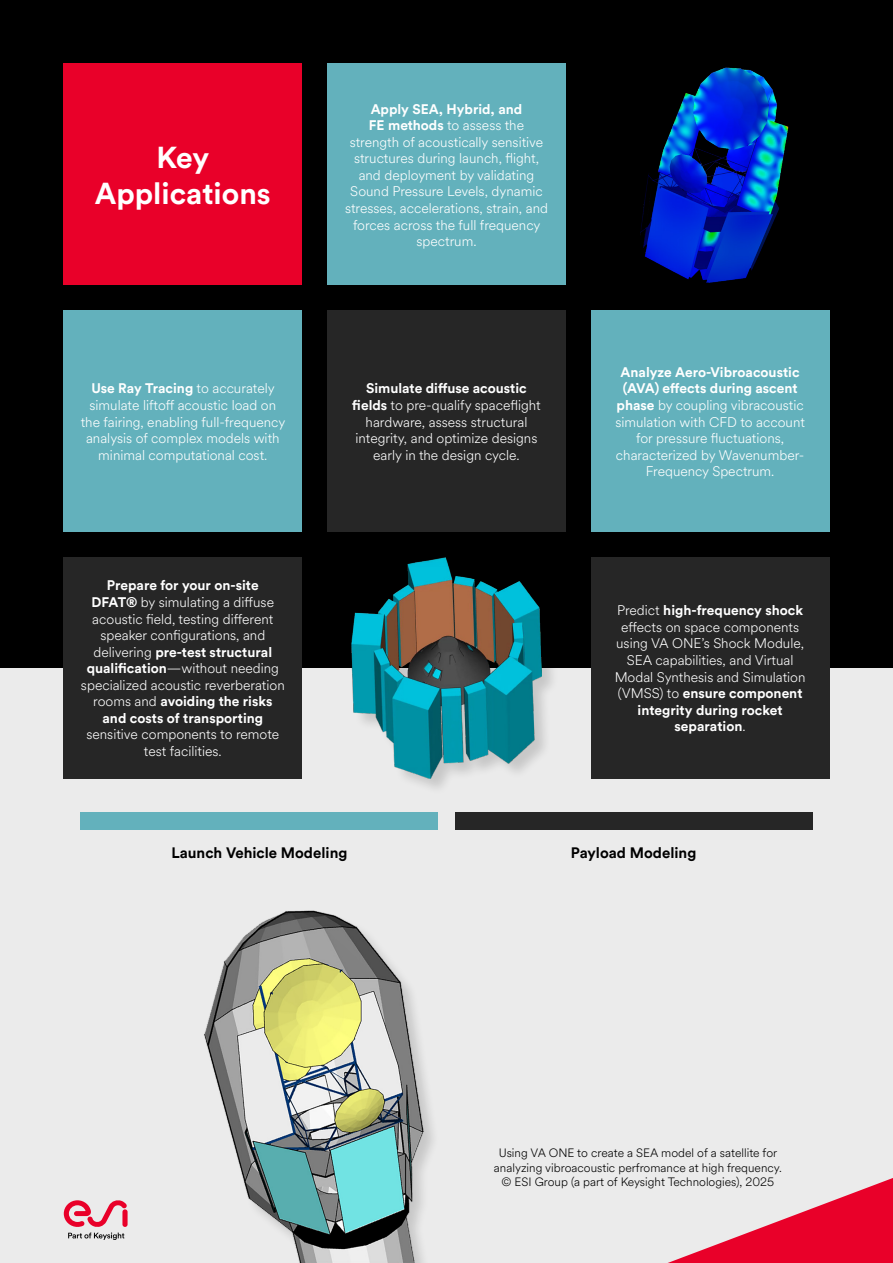
<style>
.page{position:relative;width:893px;height:1263px;background:#fff}
.page>*{position:absolute;margin:0;border:0;box-sizing:border-box;transform-origin:0 0}
.t1{font:700 30px/36px "Circular Std";color:#fff;text-align:center}
.t2{font:700 15px "Circular Std";color:#000}
.t3{font:300 13.8px/16.5px "Circular Spotify Text";color:#fff;text-align:center}
.t4{font:700 13.8px/16.5px "Circular Std";color:#fff;text-align:center}
.t5{font:300 12px/14.4px "Circular Spotify Text";color:#000;text-align:center}
.s1{font-family:"Circular Spotify Text";font-weight:300}
.s2{font-family:"Circular Std";font-weight:700}
</style>
<div class="page">
<div style="left:0;top:540px;width:893px;height:723px;background:#ebebeb"></div>
<div style="left:0;top:0;width:893px;height:668px;background:#000"></div>
<svg style="left:668px;top:1178px;width:225px;height:85px"></svg>
<img style="left:640px;top:67px;width:149px;height:216px">
<div style="left:64px;top:310px;width:238px;height:221px;background:#63b1bc"></div>
<div style="left:327px;top:64px;width:239px;height:221px;background:#63b1bc"></div>
<div style="left:591px;top:310px;width:238px;height:221px;background:#63b1bc"></div>
<div style="left:327px;top:310px;width:239px;height:221px;background:#262626"></div>
<div style="left:64px;top:557px;width:238px;height:221px;background:#262626"></div>
<div style="left:591px;top:557px;width:238px;height:221px;background:#262626"></div>
<div style="left:352px;top:557px;width:207px;height:238px;background:#000;opacity:.15"></div>
<img style="left:352px;top:557px;width:189px;height:221px">
<div style="left:64px;top:64px;width:238px;height:221px;background:#e90029"></div>
<div style="left:81px;top:812px;width:357px;height:17px;background:#63b1bc"></div>
<div style="left:455px;top:812px;width:357px;height:17px;background:#262626"></div>
<img style="left:204px;top:910px;width:229px;height:353px">
<svg style="left:122px;top:1209px;width:6px;height:18px"></svg>
<svg style="left:64px;top:1200px;width:63px;height:40px"></svg>
<h1 class="t1" style="left:95px;top:139px;width:177px">Key<br>Applications</h1>
<p class="t4" style="left:91px;top:380px;width:185px">Use Ray Tracing <span class="s1">to accurately</span></p>
<p class="t3" style="left:81px;top:397px;width:206px">simulate liftoff acoustic load on the fairing, enabling full-frequency analysis of complex models with minimal computational cost.</p>
<p class="t4" style="left:107px;top:577px;width:153px">Prepare for your on-site</p>
<p class="t3" style="left:92px;top:594px;width:184px"><span class="s2">DFAT®</span> by simulating a diffuse acoustic field, testing different speaker configurations, and</p>
<p class="t4" style="left:93px;top:643px;width:180px"><span class="s1">delivering</span> pre-test structural</p>
<p class="t3" style="left:81px;top:660px;width:205px"><span class="s2">qualification</span>—without needing specialized acoustic reverberation</p>
<p class="t4" style="left:93px;top:693px;width:181px"><span class="s1">rooms and</span> avoiding the risks and costs of transporting</p>
<p class="t3" style="left:86px;top:727px;width:194px">sensitive components to remote test facilities.</p>
<p class="t4" style="left:371px;top:100px;width:153px">Apply SEA, Hybrid, and</p>
<p class="t3" style="left:345px;top:117px;width:204px"><span class="s2">FE methods</span> to assess the strength of acoustically sensitive structures during launch, flight, and deployment by validating<br>Sound Pressure Levels, dynamic stresses, accelerations, strain, and forces across the full frequency spectrum.</p>
<p class="t4" style="left:366px;top:380px;width:162px">Simulate diffuse acoustic</p>
<p class="t3" style="left:352px;top:397px;width:190px"><span class="s2">fields</span> to pre-qualify spaceflight hardware, assess structural integrity, and optimize designs early in the design cycle.</p>
<p class="t4" style="left:621px;top:363px;width:180px;text-align:left">Analyze Aero-Vibroacoustic (AVA) effects during ascent</p>
<p class="t3" style="left:615px;top:397px;width:191px"><span class="s2">phase</span> by coupling vibracoustic simulation with CFD to account for pressure fluctuations, characterized by Wavenumber-<br>Frequency Spectrum.</p>
<p class="t4" style="left:617px;top:602px;width:187px"><span class="s1">Predict</span> high-frequency shock</p>
<p class="t3" style="left:615px;top:619px;width:192px">effects on space components using VA ONE’s Shock Module,<br>SEA capabilities, and Virtual<br>Modal Synthesis and Simulation</p>
<p class="t4" style="left:618px;top:685px;width:186px"><span class="s1">(VMSS) to</span> ensure component integrity during rocket separation<span class="s1">.</span></p>
<p class="t2" style="left:171px;top:843px;width:178px">Launch Vehicle Modeling</p>
<p class="t2" style="left:571px;top:843px;width:127px">Payload Modeling</p>
<p class="t5" style="left:494px;top:1146px;width:289px">Using VA ONE to create a SEA model of a satellite for analyzing vibroacoustic perfromance at high frequency. © ESI Group (a part of Keysight Technologies), 2025</p>
</div>
